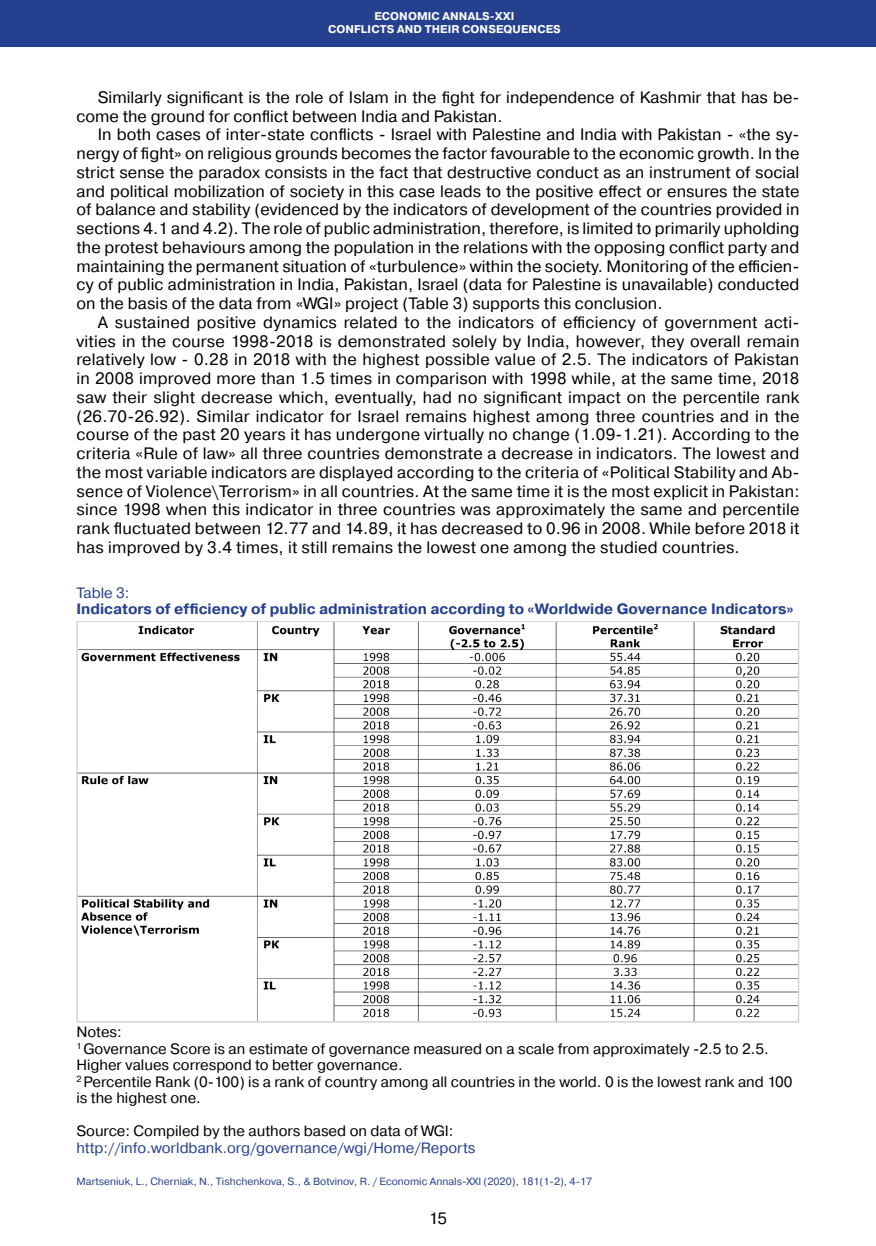
<style>
.page{position:relative;width:876px;height:1246px;background:#fff}
.page>*{position:absolute;margin:0;border:0;box-sizing:border-box;transform-origin:0 0}
.Абзац_2019{font:16.5px/18.8px "Pragmatica";letter-spacing:.005em;color:#000}
.Таблицы__рисунки__по{font:15px/16.5px "Pragmatica";color:#000}
.Таблицы___рисунки_ша{font:700 15px "Pragmatica";color:#25408f}
.Таблицы__рисунки__по-2{font:15px "Pragmatica";color:#25408f}
.Таблицы___рисунки_ша-2{font:15px "Pragmatica";color:#25408f}
.Посада_2016{font:700 11.25px "Pragmatica";letter-spacing:.01em;color:#fff}
.Нижний_колонтитул_20{font:10.5px "Pragmatica";color:#25408f}
</style>
<div class="page">
<div style="left:0;top:0;width:876px;height:47px;background:#25408f"></div>
<img style="left:79px;top:623px;width:717px;height:396px">
<div style="left:76px;top:620px;width:723px;height:402px;border:2px solid #d1d3d4"></div>
<p class="Посада_2016" style="left:374px;top:9px;width:142px">ECONOMIC ANNALS-XXI</p>
<p class="Посада_2016" style="left:328px;top:22px;width:234px">CONFLICTS AND THEIR CONSEQUENCES</p>
<p class="Абзац_2019" style="left:77px;top:88px;width:724px;text-indent:21px">Similarly significant is the role of Islam in the fight for independence of Kashmir that has be&shy;come the ground for conflict between India and Pakistan.</p>
<p class="Абзац_2019" style="left:77px;top:126px;width:724px;text-indent:21px">In both cases of inter-state conflicts - Israel with Palestine and India with Pakistan - «the sy&shy;nergy of fight» on religious grounds becomes the factor favourable to the economic growth. In the strict sense the paradox consists in the fact that destructive conduct as an instrument of social and political mobilization of society in this case leads to the positive effect or ensures the state of balance and stability (evidenced by the indicators of development of the countries provided in sections 4.1 and 4.2). The role of public administration, therefore, is limited to primarily upholding the protest behaviours among the population in the relations with the opposing conflict party and maintaining the permanent situation of «turbulence» within the society. Monitoring of the efficien&shy;cy of public administration in India, Pakistan, Israel (data for Palestine is unavailable) conducted on the basis of the data from «WGI» project (Table 3) supports this conclusion.</p>
<p class="Абзац_2019" style="left:77px;top:313px;width:724px;text-indent:21px">A sustained positive dynamics related to the indicators of efficiency of government acti&shy;vities in the course 1998-2018 is demonstrated solely by India, however, they overall remain relatively low - 0.28 in 2018 with the highest possible value of 2.5. The indicators of Pakistan in 2008 improved more than 1.5 times in comparison with 1998 while, at the same time, 2018 saw their slight decrease which, eventually, had no significant impact on the percentile rank (26.70-26.92). Similar indicator for Israel remains highest among three countries and in the course of the past 20 years it has undergone virtually no change (1.09-1.21). According to the criteria «Rule of law» all three countries demonstrate a decrease in indicators. The lowest and the most variable indicators are displayed according to the criteria of «Political Stability and Ab&shy;sence of Violence\Terrorism» in all countries. At the same time it is the most explicit in Pakistan: since 1998 when this indicator in three countries was approximately the same and percentile rank fluctuated between 12.77 and 14.89, it has decreased to 0.96 in 2008. While before 2018 it has improved by 3.4 times, it still remains the lowest one among the studied countries.</p>
<p class="Таблицы___рисунки_ша-2" style="left:76px;top:583px;width:55px">Table 3:</p>
<p class="Таблицы___рисунки_ша" style="left:76px;top:599px;width:719px">Indicators of efficiency of public administration according to «Worldwide Governance Indicators»</p>
<p class="Таблицы__рисунки__по" style="left:76px;top:1024px;width:47px">Notes:</p>
<p class="Таблицы__рисунки__по" style="left:76px;top:1041px;width:694px"><sup>1</sup> Governance Score is an estimate of governance measured on a scale from approximately -2.5 to 2.5.<br>Higher values correspond to better governance.</p>
<p class="Таблицы__рисунки__по" style="left:76px;top:1074px;width:717px"><sup>2</sup> Percentile Rank (0-100) is a rank of country among all countries in the world. 0 is the lowest rank and 100 is the highest one.</p>
<p class="Таблицы__рисунки__по" style="left:76px;top:1123px;width:379px">Source: Compiled by the authors based on data of WGI:</p>
<p class="Таблицы__рисунки__по-2" style="left:76px;top:1138px;width:400px">http://info.worldbank.org/governance/wgi/Home/Reports</p>
<p class="Нижний_колонтитул_20" style="left:77px;top:1174px;width:517px">Martseniuk, L., Cherniak, N., Tishchenkova, S., &amp; Botvinov, R. / Economic Annals-XXI (2020), 181(1-2), 4-17</p>
<p class="Абзац_2019" style="left:429px;top:1210px;width:20px">15</p>
</div>
